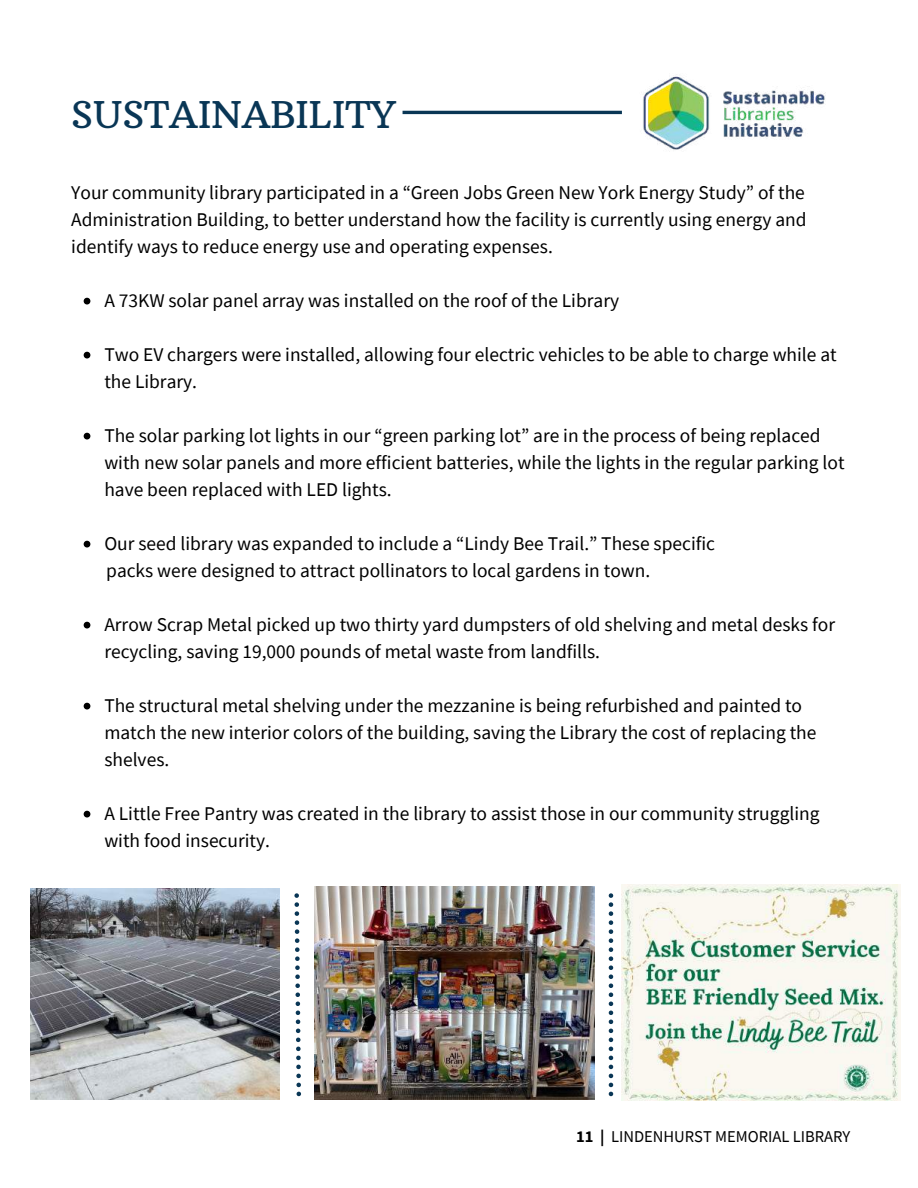
<style>
.page{position:relative;width:918px;height:1188px;background:#fff}
.page>*{position:absolute;margin:0;border:0;box-sizing:border-box;transform-origin:0 0}
.t1{font:37.5px "Arbutus Slab";color:#093655}
.t2{font:19.5px/27px "Source Sans Pro";color:#000}
.t3{font:16.5px "Source Sans Pro";color:#000}
.s1{font-weight:700}
</style>
<div class="page">
<hr style="left:403px;top:111px;width:219px;height:3px;background:#093655">
<svg style="left:294px;top:893px;width:7px;height:203px"></svg>
<img style="left:30px;top:888px;width:250px;height:212px">
<img style="left:314px;top:887px;width:281px;height:213px">
<img style="left:643px;top:76px;width:183px;height:74px">
<svg style="left:84px;top:298px;width:6px;height:6px"></svg>
<svg style="left:84px;top:352px;width:6px;height:6px"></svg>
<svg style="left:84px;top:433px;width:6px;height:6px"></svg>
<svg style="left:84px;top:541px;width:6px;height:6px"></svg>
<svg style="left:84px;top:622px;width:6px;height:6px"></svg>
<svg style="left:84px;top:703px;width:6px;height:6px"></svg>
<svg style="left:84px;top:811px;width:6px;height:6px"></svg>
<img style="left:622px;top:885px;width:279px;height:216px">
<svg style="left:609px;top:893px;width:4px;height:203px"></svg>
<h1 class="t1" style="left:71px;top:91px;width:326px">SUSTAINABILITY</h1>
<p class="t2" style="left:71px;top:178px;width:737px;text-align:justify">Your community library participated in a “Green Jobs Green New York Energy Study” of the Administration Building, to better understand how the facility is currently using energy and identify ways to reduce energy use and operating expenses.</p>
<p class="t2" style="left:104px;top:286px;width:516px">A 73KW solar panel array was installed on the roof of the Library</p>
<p class="t2" style="left:104px;top:340px;width:734px">Two EV chargers were installed, allowing four electric vehicles to be able to charge while at the Library.</p>
<p class="t2" style="left:104px;top:421px;width:742px">The solar parking lot lights in our “green parking lot” are in the process of being replaced with new solar panels and more efficient batteries, while the lights in the regular parking lot have been replaced with LED lights.</p>
<p class="t2" style="left:104px;top:529px;width:612px">Our seed library was expanded to include a “Lindy Bee Trail.” These specific</p>
<p class="t2" style="left:106px;top:556px;width:546px">packs were designed to attract pollinators to local gardens in town.</p>
<p class="t2" style="left:104px;top:610px;width:732px">Arrow Scrap Metal picked up two thirty yard dumpsters of old shelving and metal desks for recycling, saving 19,000 pounds of metal waste from landfills.</p>
<p class="t2" style="left:104px;top:691px;width:714px">The structural metal shelving under the mezzanine is being refurbished and painted to match the new interior colors of the building, saving the Library the cost of replacing the shelves.</p>
<p class="t2" style="left:104px;top:799px;width:717px">A Little Free Pantry was created in the library to assist those in our community struggling with food insecurity.</p>
<p class="t3" style="left:576px;top:1125px;width:276px"><span class="s1">11 |</span> LINDENHURST MEMORIAL LIBRARY</p>
</div>
